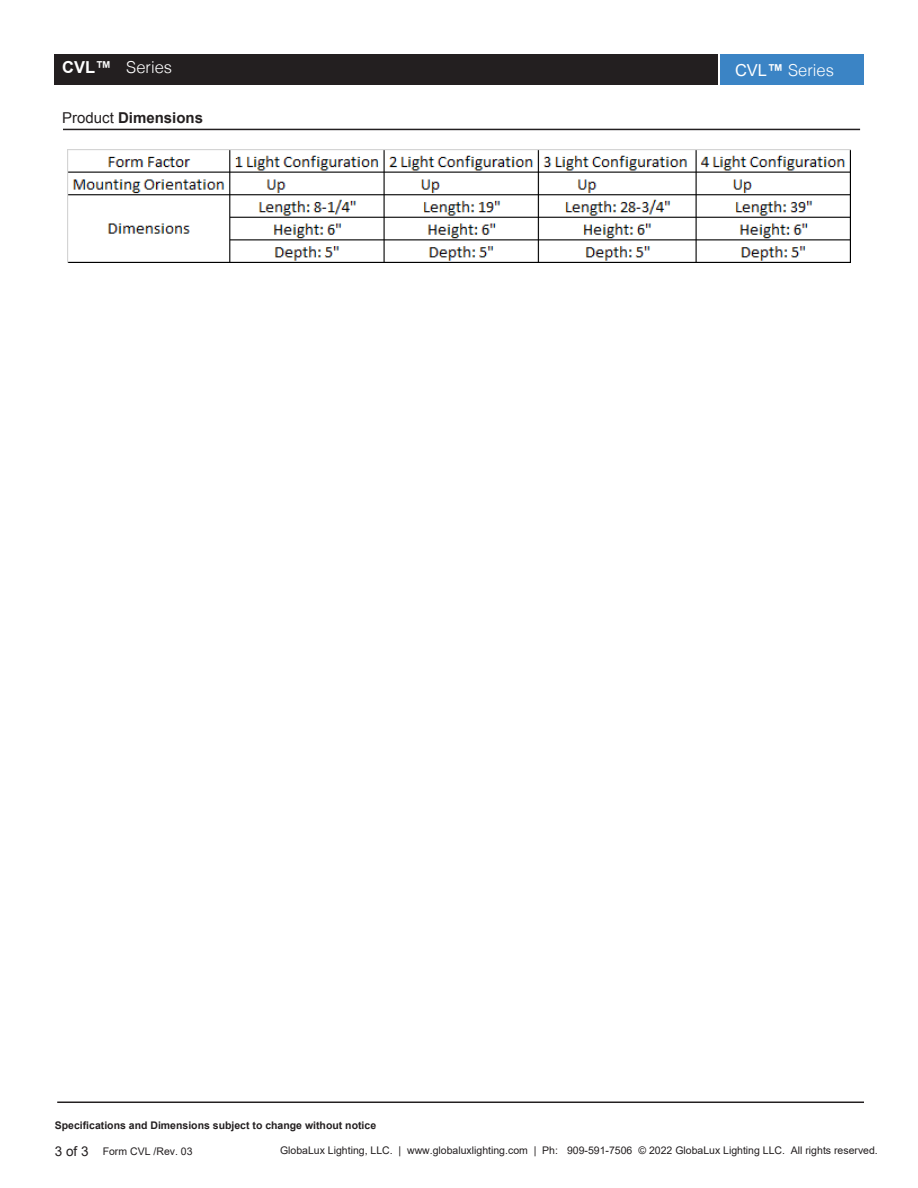
<style>
.page{position:relative;width:918px;height:1188px;background:#fff}
.page>*{position:absolute;margin:0;border:0;box-sizing:border-box;transform-origin:0 0}
.t1{font:300 16.5px "Helvetica";color:#fff}
.t2{font:700 15px "Arial";color:#231f20}
.t3{font:10.5px "Arial";color:#231f20}
.t4{font:700 10.5px "Arial";color:#231f20}
.s1{font-family:"Arial";font-weight:700}
.s2{font-family:"Arial";font-weight:400}
.s3{font-weight:400}
.s4{font-style:inherit}
.s5{font-size:13.5px}
</style>
<div class="page">
<hr style="left:63px;top:129px;width:797px;height:1px;background:#231f20">
<div style="left:54px;top:54px;width:663px;height:30px;background:#231f20"></div>
<div style="left:721px;top:54px;width:143px;height:30px;background:#3b84c5"></div>
<hr style="left:57px;top:1102px;width:807px;height:1px;background:#231f20">
<img style="left:68px;top:149px;width:782px;height:114px">
<img style="left:289px;top:177px;width:59px;height:14px">
<img style="left:443px;top:177px;width:59px;height:14px">
<img style="left:599px;top:177px;width:59px;height:14px">
<img style="left:755px;top:177px;width:59px;height:14px">
<h1 class="t1" style="left:62px;top:53px;width:111px"><span class="s1">CVL™</span> Series</h1>
<h1 class="t1" style="left:735px;top:56px;width:101px"><span class="s2">CVL</span><span class="s1">™</span> Series</h1>
<h2 class="t2" style="left:62px;top:108px;width:142px"><span class="s3">Product</span> Dimensions</h2>
<p class="t4" style="left:55px;top:1118px;width:323px">Specifications and Dimensions subject to change without notice</p>
<p class="t3" style="left:280px;top:1143px;width:599px">GlobaLux Lighting, LLC. | www.globa<span class="s4">l</span>uxlighting.com | Ph: 909-591-7506 © 2022 GlobaLux Lighting LLC. All rights reserved.</p>
<p class="t3" style="left:55px;top:1144px;width:139px"><span class="s5">3 of 3</span> Form CVL /Rev. 03</p>
</div>
